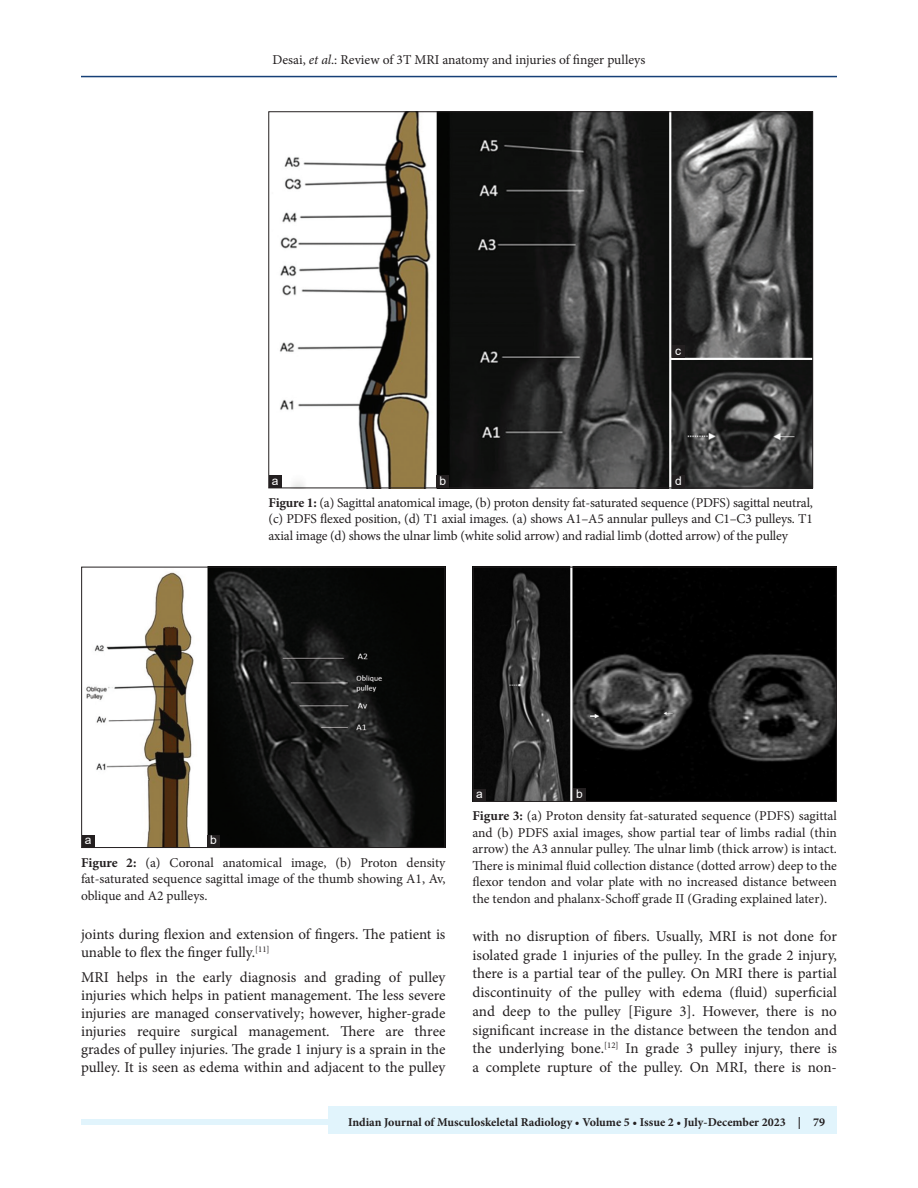
<style>
.page{position:relative;width:918px;height:1188px;background:#fff}
.page>*{position:absolute;margin:0;border:0;box-sizing:border-box;transform-origin:0 0}
.TX{font:15px/18.8px "Minion Pro";color:#231f20;text-align:justify}
.FGC{font:13.5px/16.5px "Minion Pro";letter-spacing:-.005em;color:#231f20;text-align:justify}
.t1{font:700 12px "Minion Pro";color:#231f20}
.LABEL{font:12px "Arial";color:#fff}
.s1{font-style:italic}
.s2{font-weight:700}
</style>
<div class="page">
<hr style="left:81px;top:76px;width:756px;height:1px;background:#164077">
<div style="left:81px;top:1119px;width:756px;height:6px;background:#e1f4fc"></div>
<div style="left:329px;top:1106px;width:508px;height:28px;background:#e1f4fc"></div>
<img style="left:280px;top:114px;width:531px;height:372px">
<div style="left:269px;top:475px;width:13px;height:13px;background:#231f20"></div>
<div style="left:437px;top:475px;width:12px;height:13px;background:#231f20"></div>
<div style="left:672px;top:345px;width:13px;height:13px;background:#231f20"></div>
<div style="left:672px;top:475px;width:13px;height:13px;background:#231f20"></div>
<img style="left:86px;top:569px;width:357px;height:277px">
<div style="left:81px;top:567px;width:364px;height:281px;border:1px solid #231f20"></div>
<div style="left:207px;top:835px;width:13px;height:12px;background:#231f20"></div>
<div style="left:82px;top:835px;width:13px;height:12px;background:#231f20"></div>
<img style="left:475px;top:569px;width:360px;height:231px">
<div style="left:473px;top:567px;width:364px;height:235px;border:1px solid #231f20"></div>
<div style="left:573px;top:789px;width:13px;height:12px;background:#231f20"></div>
<div style="left:473px;top:789px;width:13px;height:13px;background:#231f20"></div>
<p class="FGC" style="left:273px;top:51px;width:374px">Desai, <span class="s1">et al</span>.: Review of 3T MRI anatomy and injuries of finger pulleys</p>
<p class="LABEL" style="left:272px;top:472px;width:8px">a</p>
<p class="LABEL" style="left:440px;top:472px;width:8px">b</p>
<p class="LABEL" style="left:675px;top:342px;width:7px">c</p>
<p class="LABEL" style="left:675px;top:472px;width:8px">d</p>
<p class="FGC" style="left:269px;top:494px;width:546px"><span class="s2">Figure 1:</span> (a) Sagittal anatomical image, (b) proton density fat-saturated sequence (PDFS) sagittal neutral, (c) PDFS flexed position, (d) T1 axial images. (a) shows A1–A5 annular pulleys and C1–C3 pulleys. T1 axial image (d) shows the ulnar limb (white solid arrow) and radial limb (dotted arrow) of the pulley</p>
<p class="LABEL" style="left:85px;top:832px;width:8px">a</p>
<p class="LABEL" style="left:210px;top:832px;width:8px">b</p>
<p class="FGC" style="left:81px;top:854px;width:366px"><span class="s2">Figure 2:</span> (a) Coronal anatomical image, (b) Proton density fat‑saturated sequence sagittal image of the thumb showing A1, Av, oblique and A2 pulleys.</p>
<p class="TX" style="left:81px;top:925px;width:366px;line-height:18px">joints during flexion and extension of fingers. The patient is unable to flex the finger fully.<sup>[11]</sup></p>
<p class="TX" style="left:81px;top:969px;width:366px;line-height:18px">MRI helps in the early diagnosis and grading of pulley injuries which helps in patient management. The less severe injuries are managed conservatively; however, higher-grade injuries require surgical management. There are three grades of pulley injuries. The grade 1 injury is a sprain in the pulley. It is seen as edema within and adjacent to the pulley</p>
<p class="LABEL" style="left:476px;top:786px;width:8px">a</p>
<p class="LABEL" style="left:576px;top:786px;width:8px">b</p>
<p class="FGC" style="left:472px;top:808px;width:366px"><span class="s2">Figure 3:</span> (a) Proton density fat‑saturated sequence (PDFS) sagittal and (b) PDFS axial images, show partial tear of limbs radial (thin arrow) the A3 annular pulley. The ulnar limb (thick arrow) is intact.<br>There is minimal fluid collection distance (dotted arrow) deep to the flexor tendon and volar plate with no increased distance between the tendon and phalanx-Schoff grade II (Grading explained later).</p>
<p class="TX" style="left:472px;top:927px;width:366px">with no disruption of fibers. Usually, MRI is not done for isolated grade 1 injuries of the pulley. In the grade 2 injury, there is a partial tear of the pulley. On MRI there is partial discontinuity of the pulley with edema (fluid) superficial and deep to the pulley [Figure 3]. However, there is no significant increase in the distance between the tendon and the underlying bone.<sup>[12]</sup> In grade 3 pulley injury, there is a complete rupture of the pulley. On MRI, there is non-</p>
<p class="t1" style="left:348px;top:1113px;width:478px">Indian Journal of Musculoskeletal Radiology • Volume 5 • Issue 2 • July-December 2023 | 79</p>
</div>
